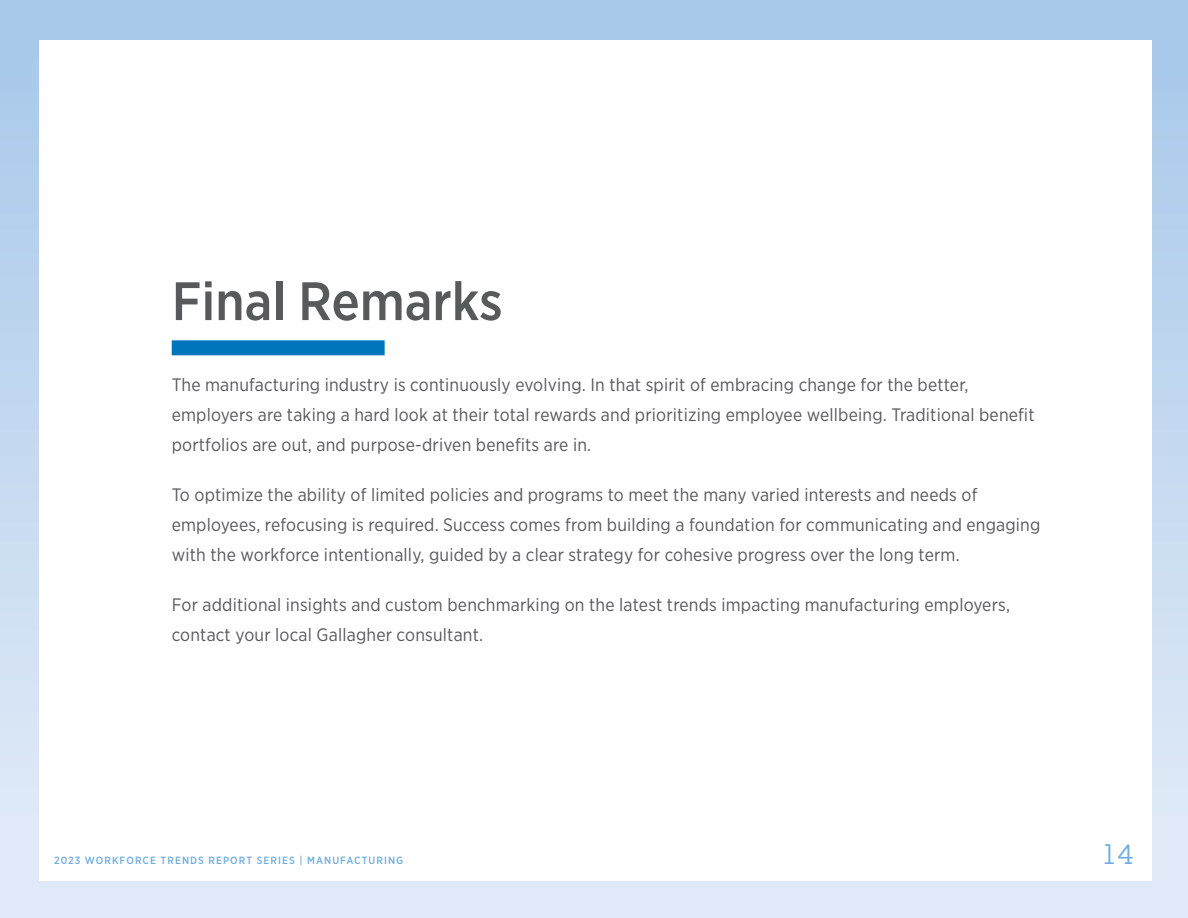
<style>
.page{position:relative;width:1188px;height:918px;background:#fff}
.page>*{position:absolute;margin:0;border:0;box-sizing:border-box;transform-origin:0 0}
.t1{font:500 54px "Gotham Narrow";color:#58595b}
.t2{font:300 27px "Gallagher Slab";color:#70adde}
.t3{font:18px/30px "Gotham Narrow";letter-spacing:.01em;color:#58595b}
.t4{font:500 10.5px "Gotham Narrow";letter-spacing:.1em;color:#70adde}
</style>
<div class="page">
<div style="left:0;top:0;width:1188px;height:918px;background:linear-gradient(to bottom,#a6c7e9,#e4ecf8)"></div>
<div style="left:39px;top:40px;width:1112px;height:841px;background:#fff"></div>
<div style="left:172px;top:340px;width:213px;height:15px;background:#0075bc"></div>
<h1 class="t1" style="left:172px;top:267px;width:332px">Final Remarks</h1>
<p class="t3" style="left:172px;top:369px;width:864px">The manufacturing industry is continuously evolving. In that spirit of embracing change for the better, employers are taking a hard look at their total rewards and prioritizing employee wellbeing. Traditional benefit portfolios are out, and purpose-driven benefits are in.</p>
<p class="t3" style="left:172px;top:479px;width:870px">To optimize the ability of limited policies and programs to meet the many varied interests and needs of employees, refocusing is required. Success comes from building a foundation for communicating and engaging with the workforce intentionally, guided by a clear strategy for cohesive progress over the long term.</p>
<p class="t3" style="left:172px;top:589px;width:840px">For additional insights and custom benchmarking on the latest trends impacting manufacturing employers, contact your local Gallagher consultant.</p>
<p class="t4" style="left:54px;top:854px;width:351px">2023 WORKFORCE TRENDS REPORT SERIES | MANUFACTURING</p>
<h2 class="t2" style="left:1104px;top:837px;width:32px">14</h2>
</div>
